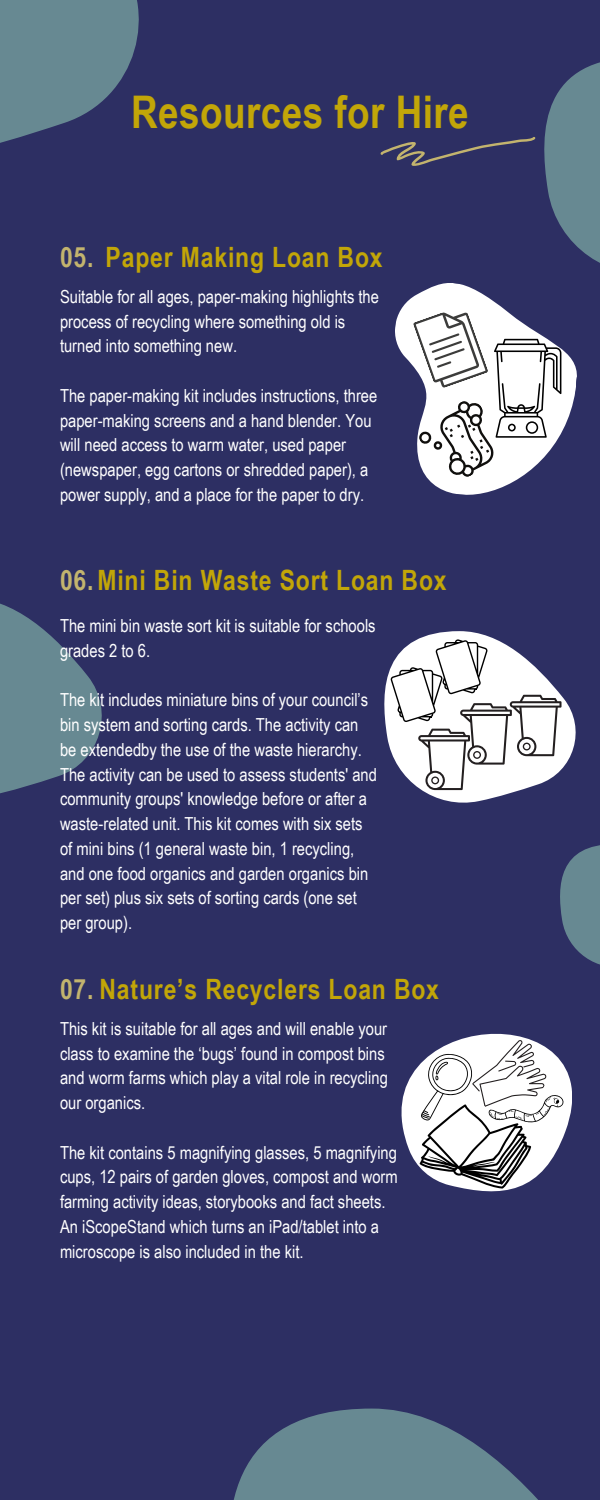
<style>
.page{position:relative;width:600px;height:1500px;background:#2d2f63}
.page>*{position:absolute;margin:0;border:0;box-sizing:border-box;transform-origin:0 0}
.t1{font:700 45px "Arial Narrow";letter-spacing:.01em;color:#c2a608}
.t2{font:700 28px "Arial Narrow";letter-spacing:.03em;color:#c2a608}
.t3{font:18px/24.8px "Arial Narrow";color:#fff}
.s1{color:#c3b46e}
</style>
<div class="page">
<svg style="left:384px;top:631px;width:192px;height:172px"></svg>
<svg style="left:0;top:0;width:139px;height:143px"></svg>
<svg style="left:0;top:603px;width:102px;height:191px"></svg>
<svg style="left:560px;top:845px;width:40px;height:120px"></svg>
<svg style="left:233px;top:1409px;width:305px;height:91px"></svg>
<svg style="left:381px;top:62px;width:219px;height:201px"></svg>
<svg style="left:395px;top:283px;width:182px;height:212px"></svg>
<svg style="left:412px;top:304px;width:149px;height:179px;background:#c5c6cd"></svg>
<svg style="left:402px;top:1033px;width:170px;height:158px"></svg>
<svg style="left:390px;top:639px;width:172px;height:151px;background:#cfcfd5"></svg>
<h2 class="t1" style="left:131px;top:86px;width:339px">Resources for Hire</h2>
<p class="t2" style="left:60px;top:241px;width:324px"><span class="s1">05.</span> Paper Making Loan Box</p>
<p class="t3" style="left:60px;top:284px;width:321px">Suitable for all ages, paper-making highlights the process of recycling where something old is turned into something new.</p>
<h2 class="t3" style="left:60px;top:383px;width:319px">The paper-making kit includes instructions, three paper-making screens and a hand blender. You will need access to warm water, used paper (newspaper, egg cartons or shredded paper), a power supply, and a place for the paper to dry.</h2>
<p class="t2" style="left:60px;top:564px;width:388px"><span class="s1">06.</span>Mini Bin Waste Sort Loan Box</p>
<h1 class="t3" style="left:60px;top:613px;width:317px">The mini bin waste sort kit is suitable for schools grades 2 to 6.</h1>
<p class="t3" style="left:60px;top:687px;width:318px">The kit includes miniature bins of your council’s bin system and sorting cards. The activity can be extendedby the use of the waste hierarchy.<br>The activity can be used to assess students' and community groups' knowledge before or after a waste-related unit. This kit comes with six sets of mini bins (1 general waste bin, 1 recycling, and one food organics and garden organics bin per set) plus six sets of sorting cards (one set per group).</p>
<h2 class="t2" style="left:60px;top:973px;width:381px"><span class="s1">07.</span> Nature’s Recyclers Loan Box</h2>
<p class="t3" style="left:60px;top:1016px;width:329px">This kit is suitable for all ages and will enable your class to examine the ‘bugs’ found in compost bins and worm farms which play a vital role in recycling our organics.</p>
<p class="t3" style="left:60px;top:1140px;width:339px;text-align:justify">The kit contains 5 magnifying glasses, 5 magnifying cups, 12 pairs of garden gloves, compost and worm farming activity ideas, storybooks and fact sheets.</p>
<p class="t3" style="left:60px;top:1214px;width:321px">An iScopeStand which turns an iPad/tablet into a microscope is also included in the kit.</p>
</div>
